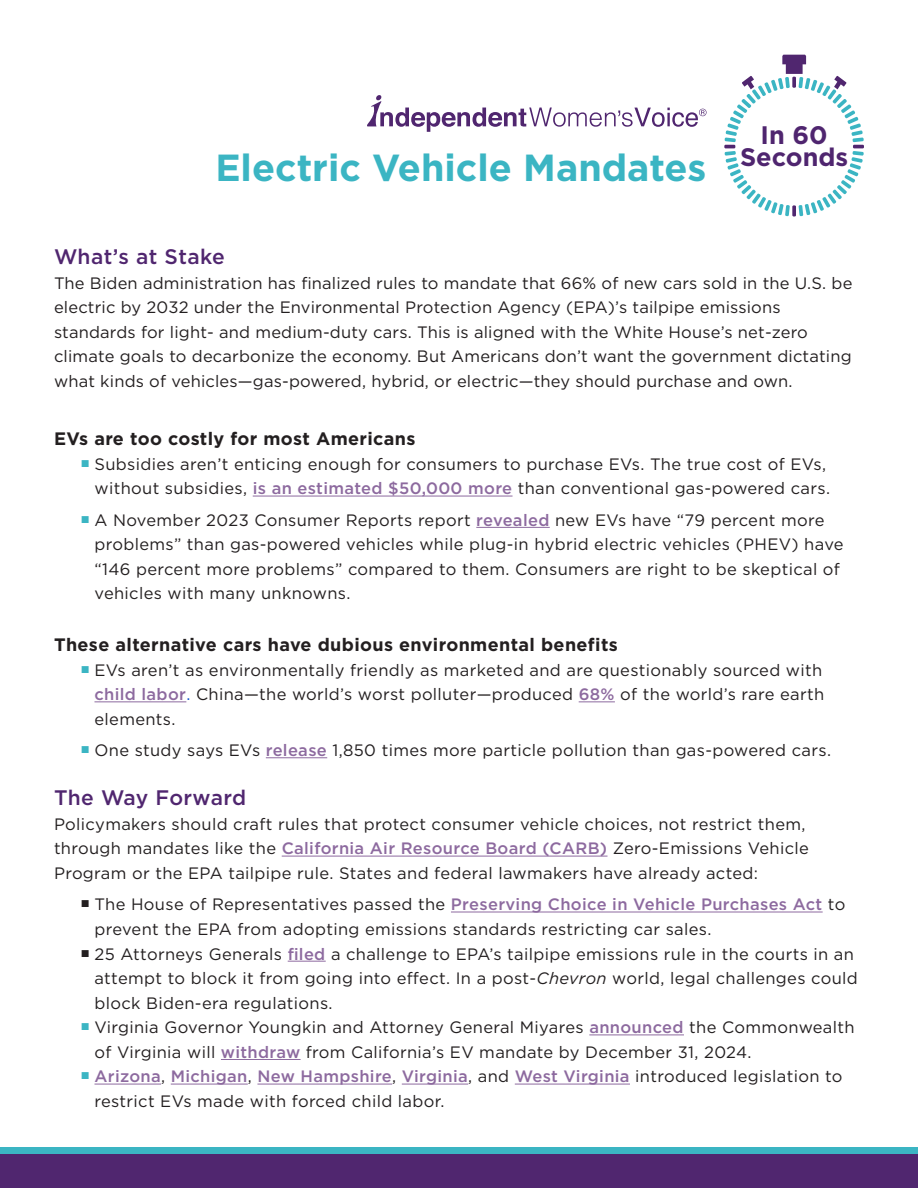
<style>
.page{position:relative;width:918px;height:1188px;background:#fff}
.page>*{position:absolute;margin:0;border:0;box-sizing:border-box;transform-origin:0 0}
.Table_of_Contents{font:700 37.65px "Gotham";color:#3bb5c3}
.Table_of_Contents-2{font:700 25.35px/22.4px "Gotham";color:#4f256f;text-align:center}
.t1{font:500 21px "Gotham";letter-spacing:.015em;color:#50266f}
.t2{font:700 18px "Gotham";letter-spacing:.02em;color:#231f20}
.t3{font:16.5px/24.6px "Gotham";letter-spacing:.02em;color:#231f20}
.s1{font-weight:500;color:#8d6a9f}
.s2{color:#15c}
.s3{font-style:italic}
</style>
<div class="page">
<div style="left:0;top:1153px;width:918px;height:35px;background:#50266f"></div>
<div style="left:0;top:1148px;width:918px;height:6px;background:#3bb5c3"></div>
<hr style="left:253px;top:496px;width:260px;height:1px;background:#8d6a9f">
<hr style="left:476px;top:527px;width:74px;height:1px;background:#8d6a9f">
<hr style="left:94px;top:701px;width:92px;height:1px;background:#8d6a9f">
<hr style="left:579px;top:701px;width:36px;height:1px;background:#8d6a9f">
<hr style="left:266px;top:757px;width:61px;height:1px;background:#8d6a9f">
<hr style="left:282px;top:856px;width:326px;height:1px;background:#8d6a9f">
<hr style="left:451px;top:912px;width:372px;height:1px;background:#8d6a9f">
<hr style="left:288px;top:961px;width:38px;height:1px;background:#8d6a9f">
<hr style="left:589px;top:1034px;width:95px;height:1px;background:#8d6a9f">
<hr style="left:221px;top:1059px;width:80px;height:1px;background:#8d6a9f">
<hr style="left:94px;top:1084px;width:67px;height:1px;background:#8d6a9f">
<hr style="left:171px;top:1084px;width:77px;height:1px;background:#8d6a9f">
<hr style="left:257px;top:1084px;width:135px;height:1px;background:#8d6a9f">
<hr style="left:402px;top:1084px;width:66px;height:1px;background:#8d6a9f">
<hr style="left:515px;top:1084px;width:115px;height:1px;background:#8d6a9f">
<svg style="left:367px;top:95px;width:340px;height:37px"></svg>
<svg style="left:724px;top:55px;width:140px;height:161px"></svg>
<svg style="left:792px;top:77px;width:4px;height:11px"></svg>
<svg style="left:792px;top:205px;width:4px;height:11px"></svg>
<p class="Table_of_Contents" style="left:215px;top:146px;width:493px">Electric Vehicle Mandates</p>
<p class="Table_of_Contents-2" style="left:740px;top:123px;width:110px">In 60<br>Seconds</p>
<p class="t1" style="left:54px;top:243px;width:173px">What’s at Stake</p>
<p class="t3" style="left:54px;top:270px;width:800px">The Biden administration has finalized rules to mandate that 66% of new cars sold in the U.S. be electric by 2032 under the Environmental Protection Agency (EPA)’s tailpipe emissions standards for light- and medium-duty cars. This is aligned with the White House’s net-zero climate goals to decarbonize the economy. But Americans don’t want the government dictating what kinds of vehicles—gas-powered, hybrid, or electric—they should purchase and own.</p>
<p class="t2" style="left:54px;top:428px;width:363px">EVs are too costly for most Americans</p>
<p class="t3" style="left:81px;top:451px;width:751px;text-align:right"><sup>P</sup> Subsidies aren’t enticing enough for consumers to purchase EVs. The true cost of EVs, without subsidies, <span class="s1">is an estimated $50,000 more</span> than conventional gas-powered cars.</p>
<p class="t3" style="left:94px;top:507px;width:751px;text-indent:-13px"><sup>P</sup> A November 2023 Consumer Reports report <span class="s1">revealed</span> new EVs have “79 percent more problems” than gas-powered vehicles while plug-in hybrid electric vehicles (PHEV) have “146 percent more problems” compared to them. Consumers are right to be skeptical of vehicles with many unknowns.</p>
<p class="t2" style="left:54px;top:634px;width:565px">These alternative cars have dubious environmental benefits</p>
<p class="t3" style="left:94px;top:657px;width:731px;text-align:justify;text-indent:-13px"><sup>P</sup> EVs aren’t as environmentally friendly as marketed and are questionably sourced with <span class="s1">child labor</span><span class="s2">.</span> China—the world’s worst polluter—produced <span class="s1">68%</span> of the world’s rare earth elements.</p>
<p class="t3" style="left:81px;top:738px;width:752px"><sup>P</sup> One study says EVs <span class="s1">release</span> 1,850 times more particle pollution than gas-powered cars.</p>
<p class="t1" style="left:54px;top:784px;width:194px">The Way Forward</p>
<p class="t3" style="left:54px;top:811px;width:756px">Policymakers should craft rules that protect consumer vehicle choices, not restrict them, through mandates like the <span class="s1">California Air Resource Board (CARB)</span> Zero-Emissions Vehicle<br>Program or the EPA tailpipe rule. States and federal lawmakers have already acted:</p>
<p class="t3" style="left:94px;top:892px;width:752px;text-indent:-13px"><sup>P</sup> The House of Representatives passed the <span class="s1">Preserving Choice in Vehicle Purchases Act</span> to prevent the EPA from adopting emissions standards restricting car sales.</p>
<p class="t3" style="left:94px;top:941px;width:765px;text-indent:-13px"><sup>P</sup> 25 Attorneys Generals <span class="s1">filed</span> a challenge to EPA’s tailpipe emissions rule in the courts in an attempt to block it from going into effect. In a post-<span class="s3">Chevron</span> world, legal challenges could block Biden-era regulations.</p>
<p class="t3" style="left:94px;top:1015px;width:762px;text-indent:-13px"><sup>P</sup> Virginia Governor Youngkin and Attorney General Miyares <span class="s1">announced</span> the Commonwealth of Virginia will <span class="s1">withdraw</span> from California’s EV mandate by December 31, 2024.</p>
<p class="t3" style="left:94px;top:1064px;width:750px;text-indent:-13px"><sup>P</sup> <span class="s1">Arizona</span>, <span class="s1">Michigan</span>, <span class="s1">New Hampshire</span>, <span class="s1">Virginia</span>, and <span class="s1">West Virginia</span> introduced legislation to restrict EVs made with forced child labor.</p>
</div>
